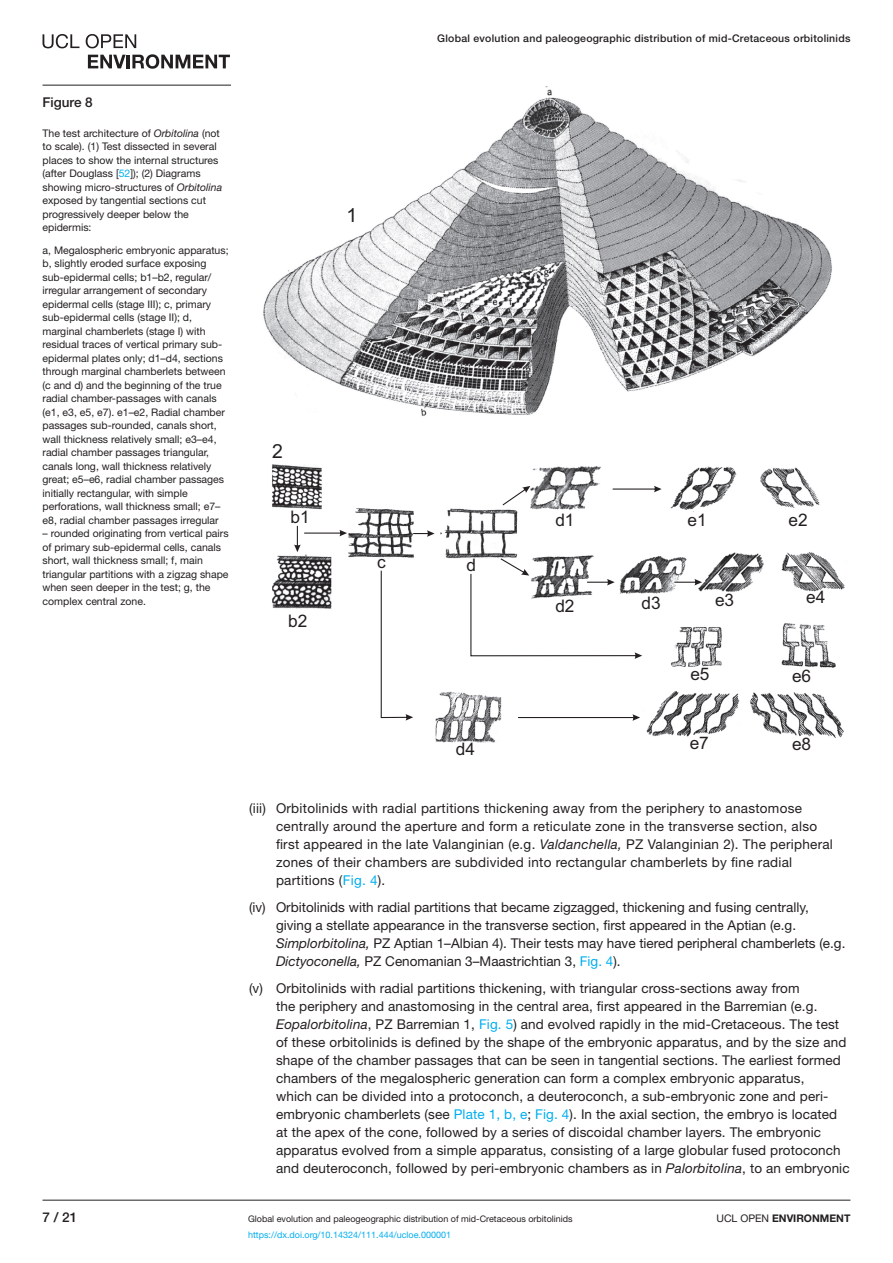
<style>
.page{position:relative;width:893px;height:1263px;background:#fff}
.page>*{position:absolute;margin:0;border:0;box-sizing:border-box;transform-origin:0 0}
.t1{font:19.5px "Arial";color:#231f20}
.t2{font:17.25px "Arial";color:#231f20}
.t3{font:13.5px/18px "Helvetica Neue LT Std";letter-spacing:.01em;color:#231f20}
.t4{font:500 13.5px "Helvetica Neue LT Std";color:#231f20}
.t5{font:10.5px/13.5px "Helvetica Neue LT Std";color:#231f20}
.t6{font:500 10.5px "Helvetica Neue LT Std";letter-spacing:.025em;color:#231f20}
.t7{font:700 10.5px "Helvetica Neue LT Std";color:#231f20}
.t8{font:9px "Helvetica Neue LT Std";color:#231f20}
.t9{font:9px "Helvetica Neue LT Std";color:#00aeef}
.s1{font-style:italic}
.s2{color:#00aeef}
.s3{font-weight:400}
</style>
<div class="page">
<hr style="left:43px;top:1200px;width:807px;height:1px;background:#231f20">
<svg style="left:43px;top:34px;width:36px;height:14px"></svg>
<svg style="left:86px;top:34px;width:50px;height:14px"></svg>
<svg style="left:88px;top:54px;width:142px;height:15px"></svg>
<img style="left:263px;top:86px;width:582px;height:657px">
<svg style="left:294px;top:526px;width:53px;height:26px"></svg>
<svg style="left:413px;top:530px;width:22px;height:7px"></svg>
<svg style="left:503px;top:486px;width:27px;height:19px"></svg>
<svg style="left:613px;top:486px;width:49px;height:6px"></svg>
<svg style="left:674px;top:579px;width:28px;height:6px"></svg>
<svg style="left:381px;top:571px;width:32px;height:150px"></svg>
<svg style="left:470px;top:558px;width:172px;height:101px"></svg>
<svg style="left:518px;top:714px;width:122px;height:7px"></svg>
<hr style="left:43px;top:85px;width:188px;height:1px;background:#231f20">
<p class="t4" style="left:43px;top:94px;width:52px">Figure 8</p>
<p class="t5" style="left:43px;top:126px;width:181px">The test architecture of <span class="s1">Orbitolina</span> (not to scale). (1) Test dissected in several places to show the internal structures (after Douglass [<span class="s2">52</span>]); (2) Diagrams showing micro-structures of <span class="s1">Orbitolina </span>exposed by tangential sections cut progressively deeper below the epidermis:</p>
<p class="t5" style="left:43px;top:243px;width:188px">a, Megalospheric embryonic apparatus; b, slightly eroded surface exposing sub-epidermal cells; b1–b2, regular/ irregular arrangement of secondary epidermal cells (stage III); c, primary sub-epidermal cells (stage II); d, marginal chamberlets (stage I) with residual traces of vertical primary sub&shy;epidermal plates only; d1–d4, sections through marginal chamberlets between (c and d) and the beginning of the true radial chamber-passages with canals (e1, e3, e5, e7). e1–e2, Radial chamber passages sub-rounded, canals short, wall thickness relatively small; e3–e4, radial chamber passages triangular, canals long, wall thickness relatively great; e5–e6, radial chamber passages initially rectangular, with simple perforations, wall thickness small; e7– e8, radial chamber passages irregular</p>
<p class="t5" style="left:43px;top:527px;width:188px">– rounded originating from vertical pairs of primary sub-epidermal cells, canals short, wall thickness small; f, main triangular partitions with a zigzag shape when seen deeper in the test; g, the complex central zone.</p>
<h1 class="t1" style="left:347px;top:202px;width:12px">1</h1>
<p class="t6" style="left:437px;top:32px;width:415px">Global evolution and paleogeographic distribution of mid-Cretaceous orbitolinids</p>
<h1 class="t1" style="left:272px;top:439px;width:12px">2</h1>
<p class="t2" style="left:290px;top:506px;width:21px">b1</p>
<p class="t2" style="left:288px;top:610px;width:21px">b2</p>
<p class="t2" style="left:377px;top:551px;width:10px">c</p>
<p class="t2" style="left:466px;top:553px;width:11px">d</p>
<p class="t2" style="left:555px;top:508px;width:21px">d1</p>
<p class="t2" style="left:555px;top:595px;width:21px">d2</p>
<p class="t2" style="left:642px;top:591px;width:21px">d3</p>
<p class="t2" style="left:688px;top:508px;width:21px">e1</p>
<p class="t2" style="left:789px;top:508px;width:21px">e2</p>
<p class="t2" style="left:715px;top:589px;width:21px">e3</p>
<p class="t2" style="left:806px;top:586px;width:21px">e4</p>
<p class="t2" style="left:690px;top:662px;width:21px">e5</p>
<p class="t2" style="left:792px;top:664px;width:21px">e6</p>
<p class="t2" style="left:456px;top:738px;width:21px">d4</p>
<p class="t2" style="left:690px;top:731px;width:21px">e7</p>
<p class="t2" style="left:792px;top:733px;width:21px">e8</p>
<p class="t3" style="left:276px;top:799px;width:558px;text-indent:-27px">(iii) Orbitolinids with radial partitions thickening away from the periphery to anastomose centrally around the aperture and form a reticulate zone in the transverse section, also first appeared in the late Valanginian (e.g. <span class="s1">Valdanchella,</span> PZ Valanginian 2). The peripheral zones of their chambers are subdivided into rectangular chamberlets by fine radial partitions (<span class="s2">Fig. 4</span>).</p>
<p class="t3" style="left:276px;top:898px;width:571px;text-indent:-27px">(iv) Orbitolinids with radial partitions that became zigzagged, thickening and fusing centrally, giving a stellate appearance in the transverse section, first appeared in the Aptian (e.g.<br><span class="s1">Simplorbitolina,</span> PZ Aptian 1–Albian 4). Their tests may have tiered peripheral chamberlets (e.g.<br><span class="s1">Dictyoconella,</span> PZ Cenomanian 3–Maastrichtian 3, <span class="s2">Fig. 4</span>).</p>
<p class="t3" style="left:276px;top:979px;width:575px;text-indent:-27px">(v) Orbitolinids with radial partitions thickening, with triangular cross-sections away from<br>the periphery and anastomosing in the central area, first appeared in the Barremian (e.g.<br><span class="s1">Eopalorbitolina</span>, PZ Barremian 1, <span class="s2">Fig. 5</span>) and evolved rapidly in the mid-Cretaceous. The test of these orbitolinids is defined by the shape of the embryonic apparatus, and by the size and shape of the chamber passages that can be seen in tangential sections. The earliest formed chambers of the megalospheric generation can form a complex embryonic apparatus,<br>which can be divided into a protoconch, a deuteroconch, a sub-embryonic zone and peri&shy;embryonic chamberlets (see <span class="s2">Plate 1, b, e</span>; <span class="s2">Fig. 4</span>). In the axial section, the embryo is located at the apex of the cone, followed by a series of discoidal chamber layers. The embryonic apparatus evolved from a simple apparatus, consisting of a large globular fused protoconch and deuteroconch, followed by peri-embryonic chambers as in <span class="s1">Palorbitolina</span>, to an embryonic</p>
<p class="t4" style="left:43px;top:1209px;width:36px">7 / 21</p>
<p class="t8" style="left:248px;top:1213px;width:326px">Global evolution and paleogeographic distribution of mid-Cretaceous orbitolinids</p>
<p class="t7" style="left:716px;top:1211px;width:135px"><span class="s3">UCL OPEN</span> ENVIRONMENT</p>
<p class="t9" style="left:248px;top:1229px;width:204px">https://dx.doi.org/10.14324/111.444/ucloe.000001</p>
</div>
